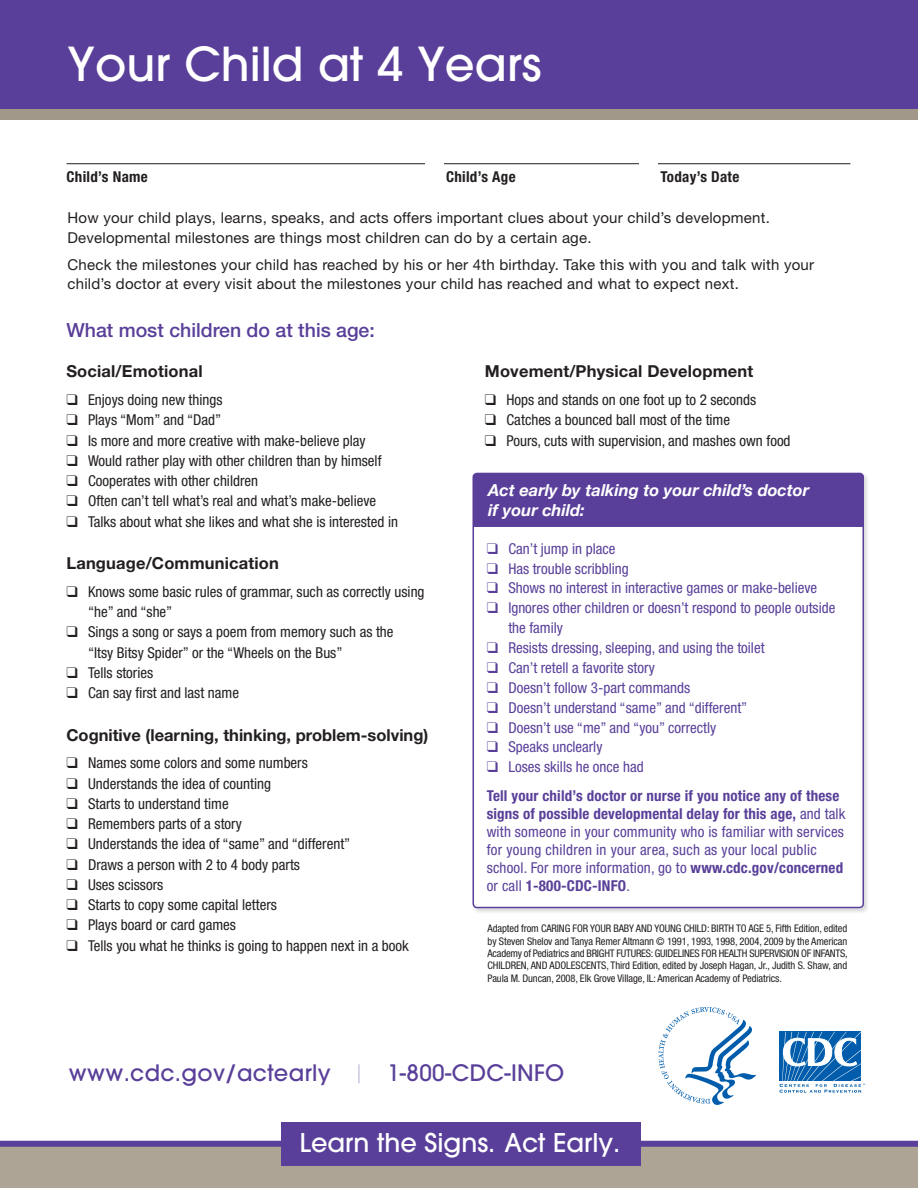
<style>
.page{position:relative;width:918px;height:1188px;background:#fff}
.page>*{position:absolute;margin:0;border:0;box-sizing:border-box;transform-origin:0 0}
.t1{font:500 46.5px "Avant Garde";color:#fff}
.t2{font:500 25.65px "Avant Garde";color:#fff}
.t3{font:500 22.5px "Avant Garde";letter-spacing:.015em;color:#593f99}
.t4{font:500 19.5px "Helvetica Neue";color:#593f99}
.t5{font:700 16.5px "Helvetica Neue";letter-spacing:.01em;color:#231f20}
.t6{font:italic 700 16.5px "Helvetica Neue";color:#fff}
.t7{font:condensed 15px/20.2px "Helvetica Neue";color:#231f20}
.t8{font:condensed 15px/18px "Helvetica Neue";color:#593f99}
.t9{font:15px/19.5px "Helvetica Neue";letter-spacing:.015em;color:#231f20}
.t10{font:700 condensed 15px "Helvetica Neue";letter-spacing:.02em;color:#231f20}
.t11{font:condensed 10.5px/12.3px "Helvetica Neue";letter-spacing:-.01em;color:#231f20;text-align:justify}
.s1{font-weight:700}
.s2{font-weight:200;color:#9c8dc3}
</style>
<div class="page">
<div style="left:0;top:0;width:918px;height:116px;background:#593f99"></div>
<div style="left:0;top:110px;width:918px;height:10px;background:#a1988a"></div>
<hr style="left:67px;top:163px;width:784px;height:1px;background:#231f20">
<div style="left:426px;top:158px;width:18px;height:13px;background:#fff"></div>
<div style="left:639px;top:158px;width:19px;height:12px;background:#fff"></div>
<div style="left:0;top:1145px;width:918px;height:43px;background:#ada496"></div>
<div style="left:0;top:1141px;width:918px;height:6px;background:#593f99"></div>
<div style="left:281px;top:1122px;width:359px;height:43px;background:#593f99"></div>
<div style="left:472px;top:472px;width:397px;height:442px;background:#231f20;opacity:.17"></div>
<div style="left:473px;top:473px;width:391px;height:435px;background:#fff;border-radius:4px"></div>
<div style="left:473px;top:473px;width:391px;height:54px;background:#593f99"></div>
<div style="left:473px;top:473px;width:391px;height:435px;border:2px solid #593f99;border-radius:4px"></div>
<svg style="left:779px;top:1031px;width:82px;height:1px"></svg>
<svg style="left:779px;top:1032px;width:86px;height:61px"></svg>
<svg style="left:658px;top:1007px;width:98px;height:98px"></svg>
<p class="t1" style="left:68px;top:35px;width:476px">Your Child at 4 Years</p>
<p class="t10" style="left:67px;top:168px;width:83px">Child’s Name</p>
<p class="t10" style="left:446px;top:168px;width:71px">Child’s Age</p>
<p class="t10" style="left:661px;top:168px;width:80px">Today’s Date</p>
<p class="t9" style="left:68px;top:208px;width:704px">How your child plays, learns, speaks, and acts offers important clues about your child’s development.<br>Developmental milestones are things most children can do by a certain age.</p>
<p class="t9" style="left:68px;top:255px;width:748px">Check the milestones your child has reached by his or her 4th birthday. Take this with you and talk with your child’s doctor at every visit about the milestones your child has reached and what to expect next.</p>
<p class="t4" style="left:66px;top:319px;width:310px">What most children do at this age:</p>
<p class="t5" style="left:66px;top:361px;width:138px">Social/Emotional</p>
<p class="t7" style="left:66px;top:390px;width:158px">❑ Enjoys doing new things</p>
<p class="t7" style="left:66px;top:410px;width:156px">❑ Plays “Mom” and “Dad”</p>
<p class="t7" style="left:66px;top:430px;width:301px">❑ Is more and more creative with make-believe play</p>
<p class="t7" style="left:66px;top:450px;width:317px">❑ Would rather play with other children than by himself</p>
<p class="t7" style="left:66px;top:471px;width:193px">❑ Cooperates with other children</p>
<p class="t7" style="left:66px;top:491px;width:311px">❑ Often can’t tell what’s real and what’s make-believe</p>
<p class="t7" style="left:66px;top:511px;width:333px">❑ Talks about what she likes and what she is interested in</p>
<p class="t5" style="left:66px;top:553px;width:214px">Language/Communication</p>
<p class="t7" style="left:88px;top:581px;width:338px;text-indent:-22px">❑ Knows some basic rules of grammar, such as correctly using “he” and “she”</p>
<p class="t7" style="left:88px;top:622px;width:307px;text-indent:-22px">❑ Sings a song or says a poem from memory such as the “Itsy Bitsy Spider” or the “Wheels on the Bus”</p>
<p class="t7" style="left:66px;top:662px;width:88px">❑ Tells stories</p>
<p class="t7" style="left:66px;top:683px;width:174px">❑ Can say first and last name</p>
<p class="t5" style="left:66px;top:725px;width:363px">Cognitive (learning, thinking, problem-solving)</p>
<p class="t7" style="left:66px;top:753px;width:243px">❑ Names some colors and some numbers</p>
<p class="t7" style="left:66px;top:773px;width:206px">❑ Understands the idea of counting</p>
<p class="t7" style="left:66px;top:793px;width:164px">❑ Starts to understand time</p>
<p class="t7" style="left:66px;top:814px;width:177px">❑ Remembers parts of a story</p>
<p class="t7" style="left:66px;top:834px;width:285px">❑ Understands the idea of “same” and “different”</p>
<p class="t7" style="left:66px;top:854px;width:235px">❑ Draws a person with 2 to 4 body parts</p>
<p class="t7" style="left:66px;top:874px;width:98px">❑ Uses scissors</p>
<p class="t7" style="left:66px;top:895px;width:212px">❑ Starts to copy some capital letters</p>
<p class="t7" style="left:66px;top:915px;width:171px">❑ Plays board or card games</p>
<p class="t7" style="left:66px;top:935px;width:344px">❑ Tells you what he thinks is going to happen next in a book</p>
<p class="t5" style="left:485px;top:361px;width:270px">Movement/Physical Development</p>
<p class="t7" style="left:485px;top:390px;width:273px">❑ Hops and stands on one foot up to 2 seconds</p>
<p class="t7" style="left:485px;top:410px;width:247px">❑ Catches a bounced ball most of the time</p>
<p class="t7" style="left:485px;top:430px;width:307px">❑ Pours, cuts with supervision, and mashes own food</p>
<p class="t6" style="left:488px;top:480px;width:322px">Act early by talking to your child’s doctor</p>
<p class="t6" style="left:488px;top:500px;width:98px">if your child:</p>
<p class="t8" style="left:487px;top:539px;width:130px">❑ Can’t jump in place</p>
<p class="t8" style="left:487px;top:559px;width:144px">❑ Has trouble scribbling</p>
<p class="t8" style="left:487px;top:579px;width:332px">❑ Shows no interest in interactive games or make-believe</p>
<p class="t8" style="left:508px;top:598px;width:328px;line-height:19.8px;text-indent:-22px">❑ Ignores other children or doesn’t respond to people outside the family</p>
<p class="t8" style="left:487px;top:639px;width:279px">❑ Resists dressing, sleeping, and using the toilet</p>
<p class="t8" style="left:487px;top:659px;width:170px">❑ Can’t retell a favorite story</p>
<p class="t8" style="left:487px;top:678px;width:205px">❑ Doesn’t follow 3-part commands</p>
<p class="t8" style="left:487px;top:698px;width:262px">❑ Doesn’t understand “same” and “different”</p>
<p class="t8" style="left:487px;top:718px;width:231px">❑ Doesn’t use “me” and “you” correctly</p>
<p class="t8" style="left:487px;top:738px;width:117px">❑ Speaks unclearly</p>
<p class="t8" style="left:487px;top:758px;width:159px">❑ Loses skills he once had</p>
<p class="t8" style="left:487px;top:786px;width:360px"><span class="s1">Tell your child’s doctor or nurse if you notice any of these signs of possible developmental delay for this age,</span> and talk with someone in your community who is familiar with services for young children in your area, such as your local public school. For more information, go to <span class="s1">www.cdc.gov/concerned </span>or call <span class="s1">1-800-CDC-INFO</span>.</p>
<p class="t11" style="left:488px;top:922px;width:361px">Adapted from CARING FOR YOUR BABY AND YOUNG CHILD: BIRTH TO AGE 5, Fifth Edition, edited by Steven Shelov and Tanya Remer Altmann © 1991, 1993, 1998, 2004, 2009 by the American Academy of Pediatrics and BRIGHT FUTURES: GUIDELINES FOR HEALTH SUPERVISION OF INFANTS, CHILDREN, AND ADOLESCENTS, Third Edition, edited by Joseph Hagan, Jr., Judith S. Shaw, and Paula M. Duncan, 2008, Elk Grove Village, IL: American Academy of Pediatrics.</p>
<p class="t3" style="left:69px;top:1059px;width:497px">www.cdc.gov/actearly <span class="s2">|</span> 1-800-CDC-INFO</p>
<p class="t2" style="left:300px;top:1127px;width:322px">Learn the Signs. Act Early.</p>
</div>
